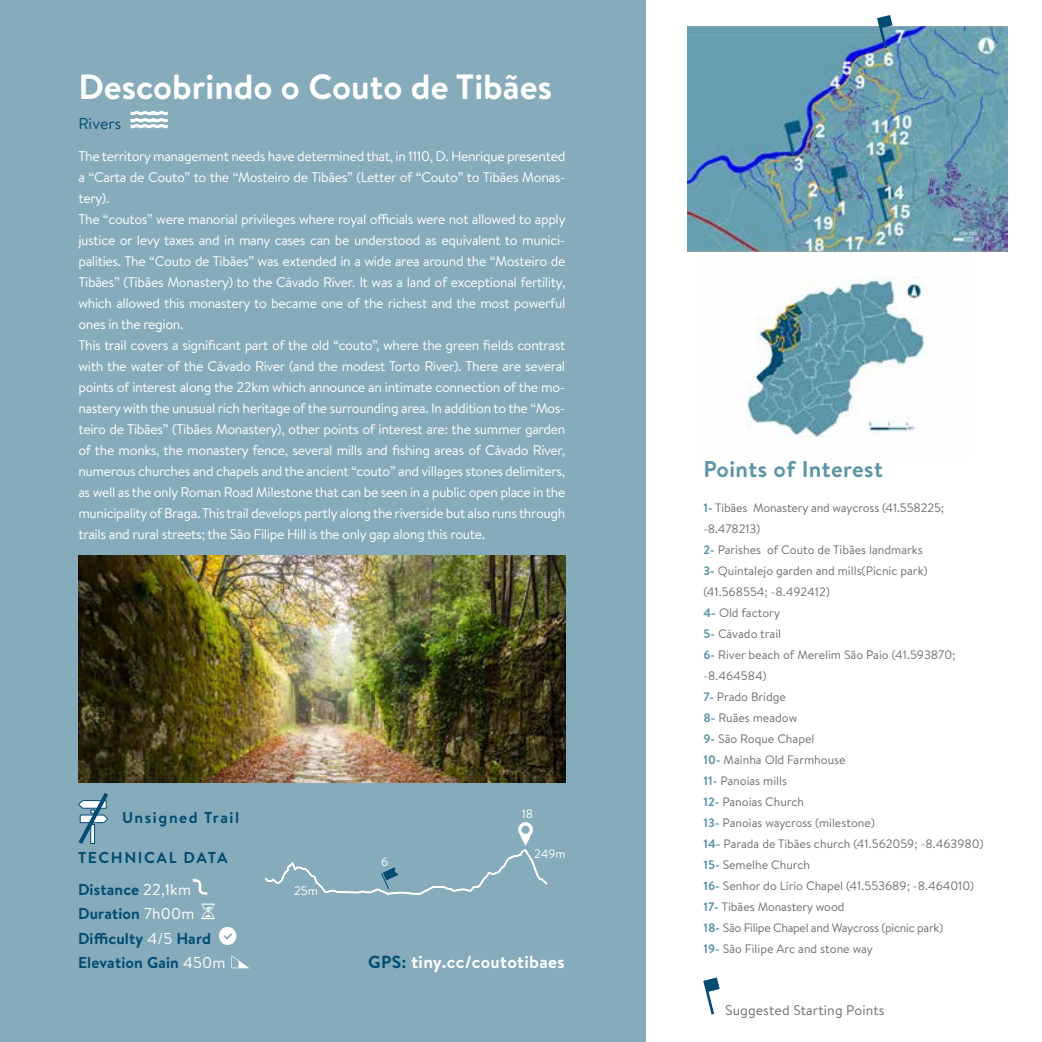
<style>
.page{position:relative;width:1042px;height:1042px;background:#fff}
.page>*{position:absolute;margin:0;border:0;box-sizing:border-box;transform-origin:0 0}
.t1{font:700 35px "Brandon Text";color:#fff}
.t2{font:700 22.75px "Brandon Text";letter-spacing:.02em;color:#5c96a7}
.t3{font:700 17.5px "Brandon Text";letter-spacing:.02em;color:#fff}
.t4{font:700 15.75px/24.5px "Brandon Text";letter-spacing:.01em;color:#004c73}
.t5{font:700 15.75px/31.5px "Brandon Text";letter-spacing:.07em;color:#004c73}
.t6{font:700 15.75px "Brandon Text";letter-spacing:.1em;color:#004c73}
.t7{font:15.75px "Brandon Text";letter-spacing:.01em;color:#004c73}
.t8{font:14px/21px "Brandon Text";letter-spacing:-.025em;color:#fff}
.t9{font:14px "Brandon Text";letter-spacing:.01em;color:#706f6f}
.t10{font:12.25px/21px "Brandon Text";color:#706f6f}
.t11{font:12.25px "Brandon Text";color:#fff}
.s1{font-weight:400;color:#fff}
.s2{color:#004c73}
.s3{font-weight:700;color:#5c96a7}
</style>
<div class="page">
<div style="left:0;top:0;width:645px;height:1042px;background:#86abba"></div>
<img style="left:687px;top:26px;width:320px;height:225px">
<img style="left:78px;top:556px;width:487px;height:226px">
<svg style="left:201px;top:903px;width:14px;height:16px"></svg>
<svg style="left:219px;top:927px;width:17px;height:18px"></svg>
<svg style="left:193px;top:879px;width:14px;height:16px"></svg>
<svg style="left:231px;top:955px;width:18px;height:13px"></svg>
<svg style="left:264px;top:822px;width:284px;height:73px"></svg>
<img style="left:747px;top:276px;width:181px;height:162px">
<svg style="left:78px;top:793px;width:30px;height:51px"></svg>
<svg style="left:130px;top:111px;width:38px;height:17px"></svg>
<svg style="left:877px;top:26px;width:20px;height:22px"></svg>
<h1 class="t1" style="left:78px;top:62px;width:475px">Descobrindo o Couto de Tibães</h1>
<p class="t7" style="left:78px;top:113px;width:44px">Rivers</p>
<p class="t8" style="left:78px;top:145px;width:489px">The territory management needs have determined that, in 1110, D. Henrique presented a “Carta de Couto” to the “Mosteiro de Tibães” (Letter of “Couto” to Tibães Monas&shy;tery).<br>The “coutos” were manorial privileges where royal officials were not allowed to apply justice or levy taxes and in many cases can be understood as equivalent to munici&shy;palities. The “Couto de Tibães” was extended in a wide area around the “Mosteiro de Tibães” (Tibães Monastery) to the Cávado River. It was a land of exceptional fertility, which allowed this monastery to became one of the richest and the most powerful ones in the region.<br>This trail covers a significant part of the old “couto”, where the green fields contrast with the water of the Cávado River (and the modest Torto River). There are several points of interest along the 22km which announce an intimate connection of the mo&shy;nastery with the unusual rich heritage of the surrounding area. In addition to the “Mos&shy;teiro de Tibães” (Tibães Monastery), other points of interest are: the summer garden of the monks, the monastery fence, several mills and fishing areas of Cávado River, numerous churches and chapels and the ancient “couto” and villages stones delimiters, as well as the only Roman Road Milestone that can be seen in a public open place in the municipality of Braga. This trail develops partly along the riverside but also runs through trails and rural streets; the São Filipe Hill is the only gap along this route.</p>
<p class="t6" style="left:122px;top:806px;width:119px">Unsigned Trail</p>
<p class="t11" style="left:522px;top:805px;width:13px">18</p>
<p class="t5" style="left:78px;top:842px;width:151px">TECHNICAL DATA<br>Distance <span class="s1">22,1km</span></p>
<p class="t4" style="left:78px;top:901px;width:149px">Duration <span class="s1">7h00m<br></span>Difficulty <span class="s1">4/5</span> Hard<br>Elevation Gain <span class="s1">450m</span></p>
<p class="t11" style="left:294px;top:882px;width:25px">25m</p>
<p class="t11" style="left:381px;top:853px;width:9px">6</p>
<p class="t11" style="left:534px;top:845px;width:33px">249m</p>
<p class="t3" style="left:368px;top:950px;width:198px"><span class="s2">GPS:</span> tiny.cc/coutotibaes</p>
<h2 class="t2" style="left:703px;top:453px;width:181px">Points of Interest</h2>
<p class="t10" style="left:703px;top:496px;width:282px"><span class="s3">1-</span> Tibães Monastery and waycross (41.558225; -8.478213)<br><span class="s3">2-</span> Parishes of Couto de Tibães landmarks<br><span class="s3">3-</span> Quintalejo garden and mills(Picnic park) (41.568554; -8.492412)<br><span class="s3">4-</span> Old factory<br><span class="s3">5-</span> Cávado trail<br><span class="s3">6-</span> River beach of Merelim São Paio (41.593870; -8.464584)<br><span class="s3">7-</span> Prado Bridge<br><span class="s3">8-</span> Ruães meadow<br><span class="s3">9-</span> São Roque Chapel<br><span class="s3">10-</span> Mainha Old Farmhouse<br><span class="s3">11-</span> Panoias mills<br><span class="s3">12-</span> Panoias Church<br><span class="s3">13-</span> Panoias waycross (milestone)<br><span class="s3">14-</span> Parada de Tibães church (41.562059; -8.463980)<br><span class="s3">15-</span> Semelhe Church<br><span class="s3">16-</span> Senhor do Lírio Chapel (41.553689; -8.464010)<br><span class="s3">17-</span> Tibães Monastery wood<br><span class="s3">18-</span> São Filipe Chapel and Waycross (picnic park)<br><span class="s3">19-</span> São Filipe Arc and stone way</p>
<p class="t9" style="left:725px;top:1000px;width:161px">Suggested Starting Points</p>
</div>
